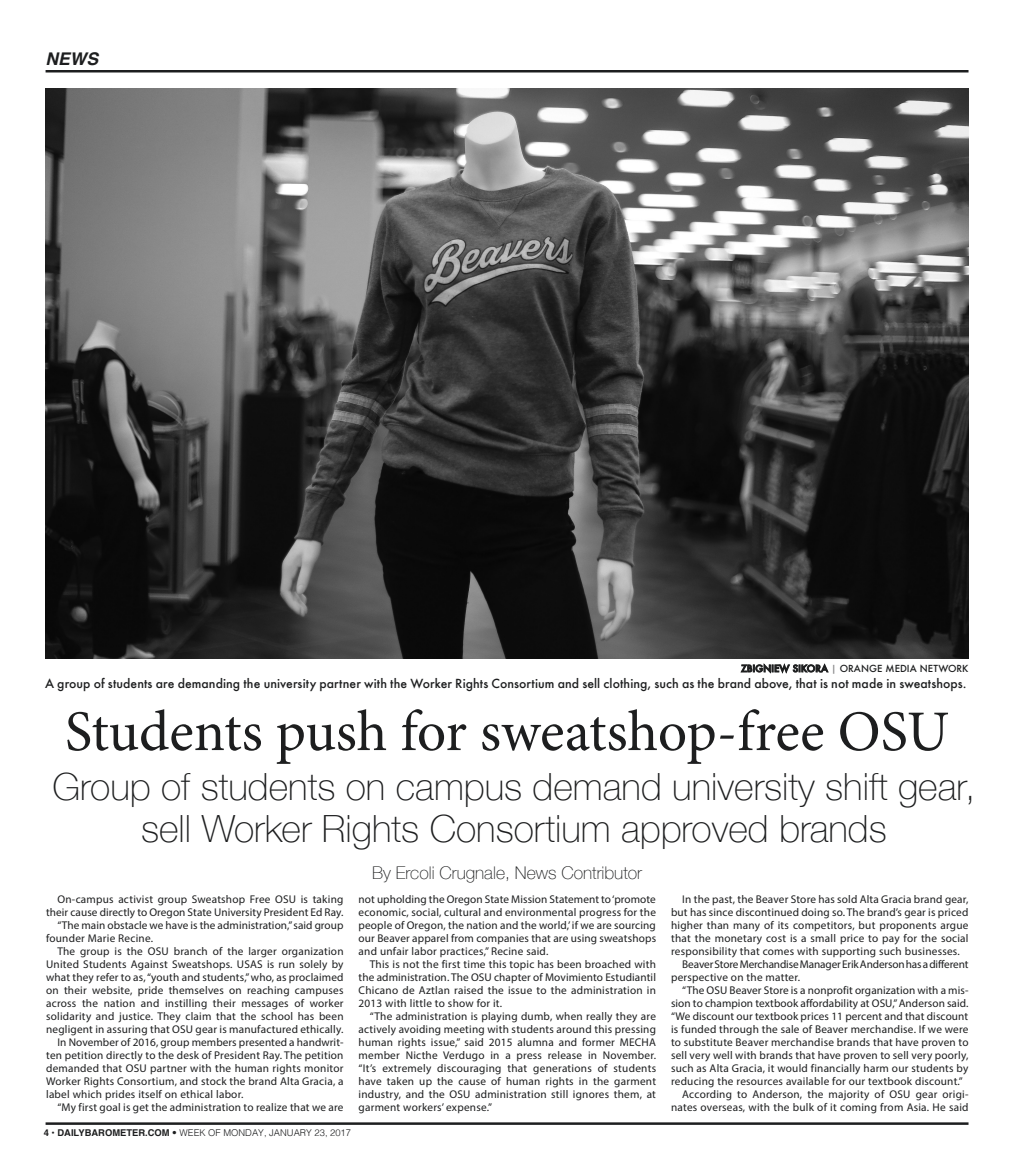
<style>
.page{position:relative;width:1013px;height:1170px;background:#fff}
.page>*{position:absolute;margin:0;border:0;box-sizing:border-box;transform-origin:0 0}
.t1{font:57.5px "Minion Pro";letter-spacing:-.005em;color:#1d1e1f}
.t2{font:100 37.5px/41.2px "Helvetica Neue";color:#1d1e1f;text-align:center}
.t3{font:100 17.5px "Helvetica Neue";color:#1d1e1f}
.t4{font:italic 700 17.5px "Helvetica";color:#1d1e1f}
.t5{font:500 12.12px "Futura";letter-spacing:.005em;color:#1d1e1f}
.t6{font:11.25px/13px "Myriad Pro";letter-spacing:.02em;color:#1d1e1f;text-align:justify}
.t7{font:11.25px "Myriad Pro";letter-spacing:-.01em;color:#1d1e1f}
.t8{font:500 9.5px "Futura";color:#1d1e1f}
.t9{font:300 9.38px "Helvetica";color:#1d1e1f}
.s1{color:#878788}
.s2{font-weight:700}
</style>
<div class="page">
<hr style="left:46px;top:70px;width:922px;height:3px;background:#1d1e1f">
<hr style="left:46px;top:1122px;width:922px;height:3px;background:#1d1e1f">
<img style="left:46px;top:88px;width:922px;height:571px">
<svg style="left:740px;top:664px;width:88px;height:9px"></svg>
<h3 class="t4" style="left:46px;top:45px;width:54px">NEWS</h3>
<p class="t8" style="left:741px;top:662px;width:229px">ZBIGNIEW SIKORA <span class="s1">|</span> ORANGE MEDIA NETWORK</p>
<p class="t5" style="left:45px;top:675px;width:923px">A group of students are demanding the university partner with the Worker Rights Consortium and sell clothing, such as the brand above, that is not made in sweatshops.</p>
<h1 class="t1" style="left:65px;top:693px;width:885px">Students push for sweatshop-free OSU</h1>
<h2 class="t2" style="left:52px;top:765px;width:924px">Group of students on campus demand university shift gear, sell Worker Rights Consortium approved brands</h2>
<p class="t6" style="left:57px;top:893px;width:288px">On-campus activist group Sweatshop Free OSU is taking</p>
<p class="t6" style="left:46px;top:906px;width:299px">their cause directly to Oregon State University President Ed Ray.</p>
<p class="t6" style="left:57px;top:919px;width:288px">“The main obstacle we have is the administration,” said group</p>
<p class="t6" style="left:46px;top:932px;width:108px">founder Marie Recine.</p>
<p class="t6" style="left:57px;top:944px;width:288px">The group is the OSU branch of the larger organization</p>
<p class="t6" style="left:46px;top:957px;width:299px">United Students Against Sweatshops. USAS is run solely by</p>
<p class="t6" style="left:46px;top:970px;width:299px">what they refer to as, “youth and students,” who, as proclaimed</p>
<p class="t6" style="left:46px;top:983px;width:299px">on their website, pride themselves on reaching campuses</p>
<p class="t6" style="left:46px;top:996px;width:299px">across the nation and instilling their messages of worker</p>
<p class="t6" style="left:46px;top:1009px;width:299px">solidarity and justice. They claim that the school has been</p>
<p class="t6" style="left:46px;top:1022px;width:299px">negligent in assuring that OSU gear is manufactured ethically.</p>
<p class="t6" style="left:57px;top:1035px;width:288px">In November of 2016, group members presented a handwrit-</p>
<p class="t6" style="left:46px;top:1048px;width:299px">ten petition directly to the desk of President Ray. The petition</p>
<p class="t6" style="left:46px;top:1061px;width:299px">demanded that OSU partner with the human rights monitor</p>
<p class="t6" style="left:46px;top:1074px;width:299px">Worker Rights Consortium, and stock the brand Alta Gracia, a</p>
<p class="t6" style="left:46px;top:1087px;width:199px">label which prides itself on ethical labor.</p>
<p class="t6" style="left:57px;top:1100px;width:288px">“My first goal is get the administration to realize that we are</p>
<p class="t9" style="left:44px;top:1125px;width:309px"><span class="s2">4 • DAILYBAROMETER.COM</span> • WEEK OF MONDAY, JANUARY 23, 2017</p>
<h3 class="t3" style="left:372px;top:859px;width:271px">By Ercoli Crugnale, News Contributor</h3>
<p class="t6" style="left:358px;top:893px;width:299px">not upholding the Oregon State Mission Statement to ‘promote economic, social, cultural and environmental progress for the people of Oregon, the nation and the world,’ if we are sourcing our Beaver apparel from companies that are using sweatshops and unfair labor practices,” Recine said.</p>
<p class="t6" style="left:358px;top:957px;width:299px;text-indent:11px">This is not the first time this topic has been broached with the administration. The OSU chapter of Movimiento Estudiantil Chicano de Aztlan raised the issue to the administration in 2013 with little to show for it.</p>
<p class="t6" style="left:358px;top:1009px;width:299px;text-indent:11px">“The administration is playing dumb, when really they are actively avoiding meeting with students around this pressing human rights issue,” said 2015 alumna and former MECHA member Nicthe Verdugo in a press release in November. “It’s extremely discouraging that generations of students have taken up the cause of human rights in the garment industry, and the OSU administration still ignores them, at garment workers’ expense.”</p>
<p class="t6" style="left:682px;top:893px;width:288px">In the past, the Beaver Store has sold Alta Gracia brand gear,</p>
<p class="t6" style="left:671px;top:906px;width:299px">but has since discontinued doing so. The brand’s gear is priced</p>
<p class="t6" style="left:671px;top:918px;width:299px">higher than many of its competitors, but proponents argue</p>
<p class="t6" style="left:671px;top:931px;width:299px">that the monetary cost is a small price to pay for the social</p>
<p class="t6" style="left:671px;top:944px;width:290px">responsibility that comes with supporting such businesses.</p>
<p class="t7" style="left:682px;top:957px;width:288px">Beaver Store Merchandise Manager Erik Anderson has a different</p>
<p class="t6" style="left:671px;top:970px;width:131px">perspective on the matter.</p>
<p class="t6" style="left:682px;top:983px;width:288px">“The OSU Beaver Store is a nonprofit organization with a mis-</p>
<p class="t6" style="left:671px;top:996px;width:299px">sion to champion textbook affordability at OSU,” Anderson said.</p>
<p class="t6" style="left:671px;top:1009px;width:299px">“We discount our textbook prices 11 percent and that discount</p>
<p class="t6" style="left:671px;top:1022px;width:299px">is funded through the sale of Beaver merchandise. If we were</p>
<p class="t6" style="left:671px;top:1035px;width:299px">to substitute Beaver merchandise brands that have proven to</p>
<p class="t6" style="left:671px;top:1048px;width:299px">sell very well with brands that have proven to sell very poorly,</p>
<p class="t6" style="left:671px;top:1061px;width:299px">such as Alta Gracia, it would financially harm our students by</p>
<p class="t6" style="left:671px;top:1074px;width:293px">reducing the resources available for our textbook discount.”</p>
<p class="t6" style="left:682px;top:1087px;width:288px">According to Anderson, the majority of OSU gear origi-</p>
<p class="t6" style="left:671px;top:1100px;width:299px">nates overseas, with the bulk of it coming from Asia. He said</p>
</div>
